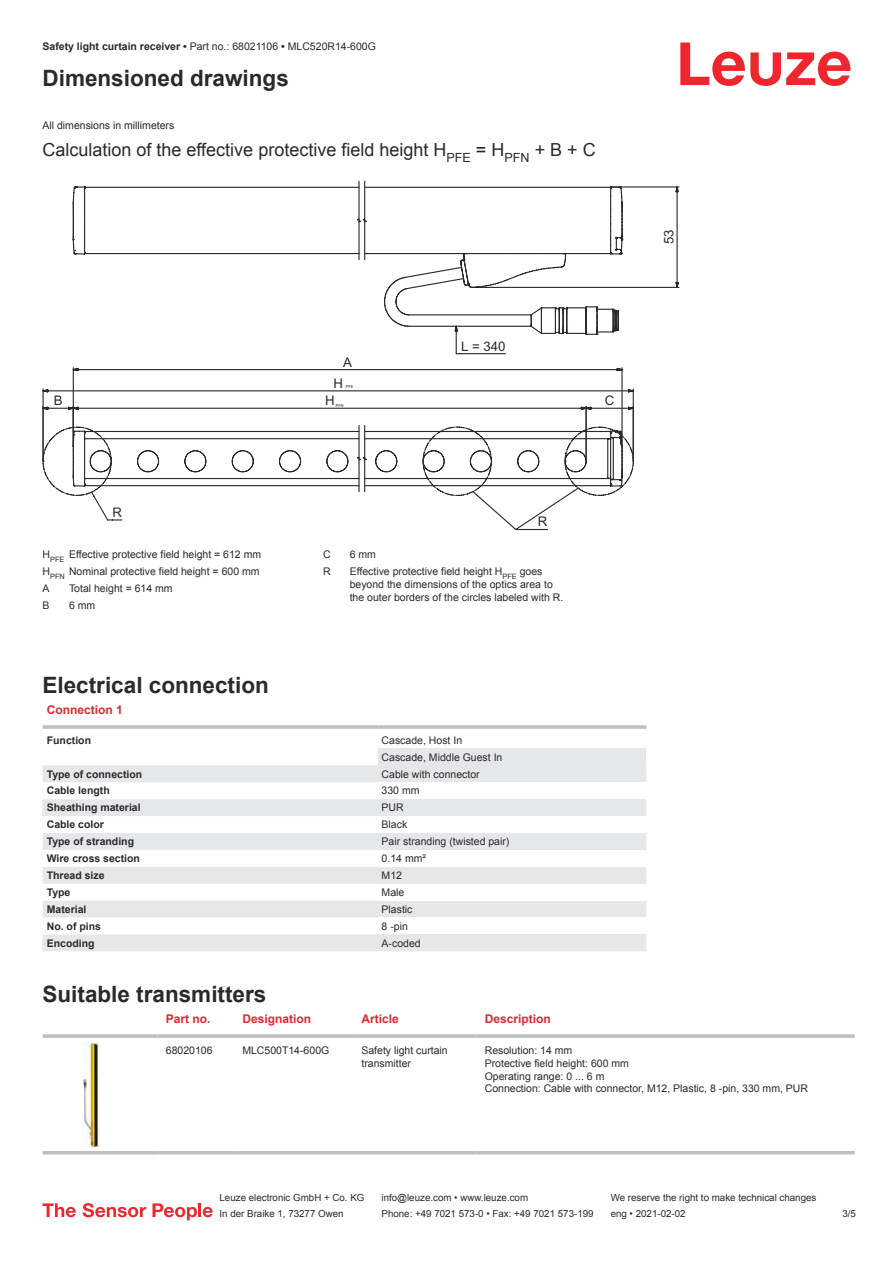
<style>
.page{position:relative;width:893px;height:1263px;background:#fff}
.page>*{position:absolute;margin:0;border:0;box-sizing:border-box;transform-origin:0 0}
.t1{font:700 22.5px "Arial";color:#2b292a}
.t2{font:18px "Arial";color:#2b292a}
.t3{font:13.2px "Arial";color:#2b292a}
.t4{font:700 12px "Arial";color:#db2a30}
.t5{font:10.5px/12.6px "Arial";color:#2b292a}
.t6{font:700 10.5px "Arial";color:#2b292a}
.t7{font:9.75px "Arial";color:#2b292a}
.t8{font:3.9px "Arial";color:#2b292a}
.s1{font-weight:700}
</style>
<div class="page">
<svg style="left:680px;top:43px;width:170px;height:43px"></svg>
<svg style="left:43px;top:765px;width:335px;height:186px;fill:#e6e7e9"></svg>
<hr style="left:43px;top:725px;width:335px;height:4px;background:#bdbfc1">
<hr style="left:378px;top:725px;width:268px;height:4px;background:#c7c9ca">
<div style="left:378px;top:748px;width:268px;height:17px;background:#e6e7e9"></div>
<div style="left:378px;top:765px;width:268px;height:17px;background:#e6e7e9"></div>
<div style="left:378px;top:799px;width:268px;height:17px;background:#e6e7e9"></div>
<div style="left:378px;top:833px;width:268px;height:17px;background:#e6e7e9"></div>
<div style="left:378px;top:867px;width:268px;height:17px;background:#e6e7e9"></div>
<div style="left:378px;top:901px;width:268px;height:16px;background:#e6e7e9"></div>
<div style="left:378px;top:934px;width:268px;height:17px;background:#e6e7e9"></div>
<svg style="left:43px;top:1148px;width:812px;height:7px"></svg>
<svg style="left:43px;top:1034px;width:114px;height:4px"></svg>
<svg style="left:157px;top:1034px;width:77px;height:4px"></svg>
<svg style="left:234px;top:1034px;width:119px;height:4px"></svg>
<svg style="left:353px;top:1034px;width:123px;height:4px"></svg>
<svg style="left:476px;top:1034px;width:379px;height:4px;background:#c3c5c7"></svg>
<hr style="left:43px;top:1151px;width:114px;height:3px;background:#bdbfc1">
<hr style="left:157px;top:1151px;width:77px;height:3px;background:#bdbfc1">
<hr style="left:234px;top:1151px;width:119px;height:3px;background:#bdbfc1">
<hr style="left:353px;top:1151px;width:123px;height:3px;background:#bdbfc1">
<hr style="left:476px;top:1151px;width:379px;height:3px;background:#bdbfc1">
<img style="left:82px;top:1042px;width:18px;height:106px">
<svg style="left:43px;top:1203px;width:33px;height:14px"></svg>
<svg style="left:83px;top:1203px;width:63px;height:14px"></svg>
<svg style="left:153px;top:1203px;width:44px;height:17px"></svg>
<hr style="left:198px;top:1203px;width:3px;height:14px;background:#ed272d">
<svg style="left:203px;top:1207px;width:10px;height:10px"></svg>
<svg style="left:83px;top:181px;width:300px;height:79px"></svg>
<svg style="left:383px;top:186px;width:297px;height:169px"></svg>
<svg style="left:43px;top:367px;width:591px;height:164px"></svg>
<p class="t5" style="left:43px;top:41px;width:335px"><span class="s1">Safety light curtain receiver •</span> Part no.: 68021106 <span class="s1">•</span> MLC520R14-600G</p>
<h1 class="t1" style="left:43px;top:70px;width:248px">Dimensioned drawings</h1>
<p class="t5" style="left:43px;top:120px;width:133px">All dimensions in millimeters</p>
<h2 class="t2" style="left:43px;top:142px;width:555px">Calculation of the effective protective field height H<sub>PFE</sub> = H<sub>PFN</sub> + B + C</h2>
<p class="t3" style="left:343px;top:354px;width:10px">A</p>
<p class="t3" style="left:333px;top:375px;width:11px">H</p>
<p class="t8" style="left:346px;top:384px;width:9px">PFE</p>
<p class="t3" style="left:461px;top:338px;width:46px">L = 340</p>
<p class="t3" style="left:54px;top:393px;width:10px">B</p>
<p class="t8" style="left:336px;top:403px;width:9px">PFN</p>
<p class="t3" style="left:605px;top:393px;width:11px">C</p>
<p class="t3" style="left:325px;top:393px;width:11px">H</p>
<p class="t3" style="left:112px;top:505px;width:11px">R</p>
<p class="t5" style="left:43px;top:547px;width:220px;line-height:17px">H<sub>PFE</sub> Effective protective field height = 612 mm<br>H<sub>PFN</sub> Nominal protective field height = 600 mm<br>A</p>
<p class="t5" style="left:69px;top:583px;width:105px">Total height = 614 mm</p>
<p class="t5" style="left:43px;top:600px;width:9px">B</p>
<p class="t5" style="left:69px;top:600px;width:28px">6 mm</p>
<p class="t3" style="left:538px;top:514px;width:11px">R</p>
<p class="t5" style="left:323px;top:549px;width:9px">C</p>
<p class="t5" style="left:350px;top:549px;width:28px">6 mm</p>
<p class="t5" style="left:323px;top:566px;width:9px">R</p>
<p class="t5" style="left:350px;top:566px;width:215px">Effective protective field height H<sub>PFE</sub> goes beyond the dimensions of the optics area to the outer borders of the circles labeled with R.</p>
<p class="t3" style="left:661px;top:244px;width:16px;rotate:-90deg">53</p>
<h1 class="t1" style="left:43px;top:676px;width:228px">Electrical connection</h1>
<p class="t4" style="left:47px;top:706px;width:78px">Connection 1</p>
<p class="t6" style="left:47px;top:736px;width:46px">Function</p>
<p class="t5" style="left:382px;top:732px;width:122px;line-height:17px">Cascade, Host In<br>Cascade, Middle Guest In</p>
<p class="t6" style="left:47px;top:770px;width:97px">Type of connection</p>
<p class="t5" style="left:382px;top:768px;width:100px">Cable with connector</p>
<p class="t6" style="left:47px;top:787px;width:65px">Cable length</p>
<p class="t5" style="left:382px;top:785px;width:39px">330 mm</p>
<p class="t6" style="left:47px;top:804px;width:95px">Sheathing material</p>
<p class="t5" style="left:382px;top:802px;width:24px">PUR</p>
<p class="t6" style="left:47px;top:821px;width:59px">Cable color</p>
<p class="t5" style="left:382px;top:819px;width:27px">Black</p>
<p class="t6" style="left:47px;top:837px;width:89px">Type of stranding</p>
<p class="t5" style="left:382px;top:836px;width:129px">Pair stranding (twisted pair)</p>
<p class="t6" style="left:47px;top:854px;width:95px">Wire cross section</p>
<p class="t5" style="left:382px;top:853px;width:46px">0.14 mm²</p>
<p class="t6" style="left:47px;top:871px;width:59px">Thread size</p>
<p class="t5" style="left:382px;top:870px;width:22px">M12</p>
<p class="t6" style="left:47px;top:888px;width:25px">Type</p>
<p class="t5" style="left:382px;top:887px;width:24px">Male</p>
<p class="t6" style="left:47px;top:905px;width:41px">Material</p>
<p class="t5" style="left:382px;top:904px;width:32px">Plastic</p>
<p class="t6" style="left:47px;top:922px;width:56px">No. of pins</p>
<p class="t5" style="left:382px;top:921px;width:28px">8 -pin</p>
<p class="t6" style="left:47px;top:939px;width:49px">Encoding</p>
<p class="t5" style="left:382px;top:937px;width:41px">A-coded</p>
<h1 class="t1" style="left:43px;top:985px;width:225px">Suitable transmitters</h1>
<p class="t4" style="left:166px;top:1015px;width:46px">Part no.</p>
<p class="t4" style="left:242px;top:1015px;width:70px">Designation</p>
<p class="t4" style="left:361px;top:1015px;width:39px">Article</p>
<p class="t4" style="left:485px;top:1015px;width:68px">Description</p>
<p class="t5" style="left:166px;top:1045px;width:48px">68020106</p>
<p class="t5" style="left:242px;top:1045px;width:88px">MLC500T14-600G</p>
<p class="t5" style="left:361px;top:1045px;width:88px">Safety light curtain transmitter</p>
<p class="t5" style="left:485px;top:1045px;width:325px">Resolution: 14 mm<br>Protective field height: 600 mm<br>Operating range: 0 ... 6 m<br>Connection: Cable with connector, M12, Plastic, 8 -pin, 330 mm, PUR</p>
<p class="t7" style="left:220px;top:1194px;width:146px">Leuze electronic GmbH + Co. KG</p>
<p class="t7" style="left:381px;top:1194px;width:148px">info@leuze.com • www.leuze.com</p>
<p class="t7" style="left:611px;top:1194px;width:207px">We reserve the right to make technical changes</p>
<p class="t7" style="left:220px;top:1210px;width:126px">In der Braike 1, 73277 Owen</p>
<p class="t7" style="left:381px;top:1210px;width:214px">Phone: +49 7021 573-0 • Fax: +49 7021 573-199</p>
<p class="t7" style="left:611px;top:1210px;width:76px">eng • 2021-02-02</p>
<p class="t7" style="left:842px;top:1210px;width:15px">3 /5</p>
</div>
